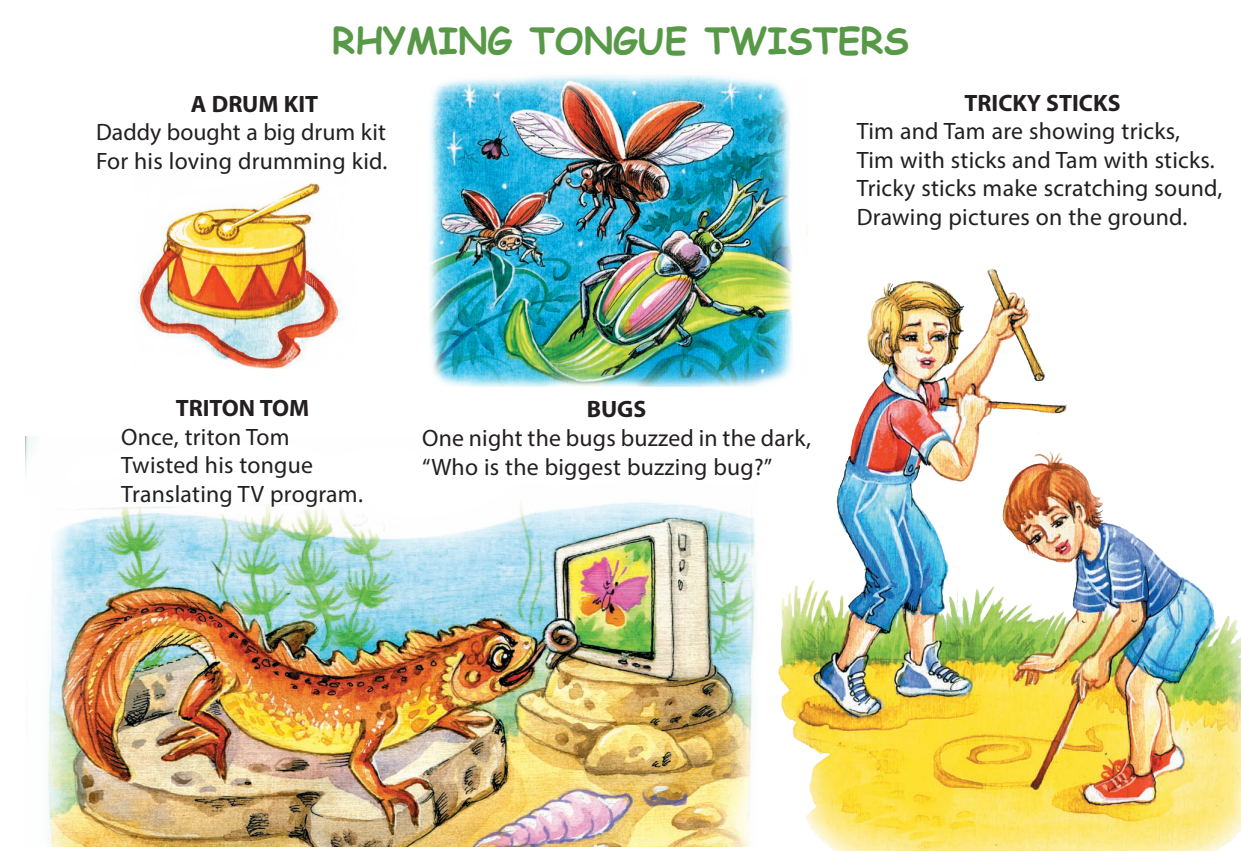
<style>
.page{position:relative;width:1241px;height:851px;background:#fff}
.page>*{position:absolute;margin:0;border:0;box-sizing:border-box;transform-origin:0 0}
.t1{font:700 36.25px "Comic Sans MS";color:#579947}
.t2{font:23.75px "Myriad Pro";letter-spacing:.01em;color:#231f20}
.t3{font:700 23.75px "Myriad Pro";color:#231f20}
</style>
<div class="page">
<img style="left:137px;top:183px;width:206px;height:185px">
<img style="left:429px;top:75px;width:362px;height:311px">
<img style="left:775px;top:207px;width:465px;height:643px">
<img style="left:25px;top:436px;width:730px;height:410px">
<p class="t1" style="left:332px;top:14px;width:578px">RHYMING TONGUE TWISTERS</p>
<p class="t3" style="left:191px;top:88px;width:129px">A DRUM KIT</p>
<p class="t2" style="left:96px;top:118px;width:291px">Daddy bought a big drum kit</p>
<p class="t2" style="left:96px;top:146px;width:293px">For his loving drumming kid.</p>
<p class="t3" style="left:964px;top:87px;width:157px">TRICKY STICKS</p>
<p class="t2" style="left:856px;top:116px;width:325px">Tim and Tam are showing tricks,</p>
<p class="t2" style="left:856px;top:145px;width:359px">Tim with sticks and Tam with sticks.</p>
<p class="t2" style="left:856px;top:173px;width:367px">Tricky sticks make scratching sound,</p>
<p class="t2" style="left:856px;top:202px;width:332px">Drawing pictures on the ground.</p>
<p class="t3" style="left:176px;top:392px;width:135px">TRITON TOM</p>
<p class="t2" style="left:121px;top:422px;width:170px">Once, triton Tom</p>
<p class="t2" style="left:121px;top:450px;width:193px">Twisted his tongue</p>
<p class="t2" style="left:121px;top:479px;width:243px">Translating TV program.</p>
<p class="t3" style="left:586px;top:394px;width:61px">BUGS</p>
<p class="t2" style="left:422px;top:423px;width:390px">One night the bugs buzzed in the dark,</p>
<p class="t2" style="left:422px;top:452px;width:352px">“Who is the biggest buzzing bug?”</p>
</div>
